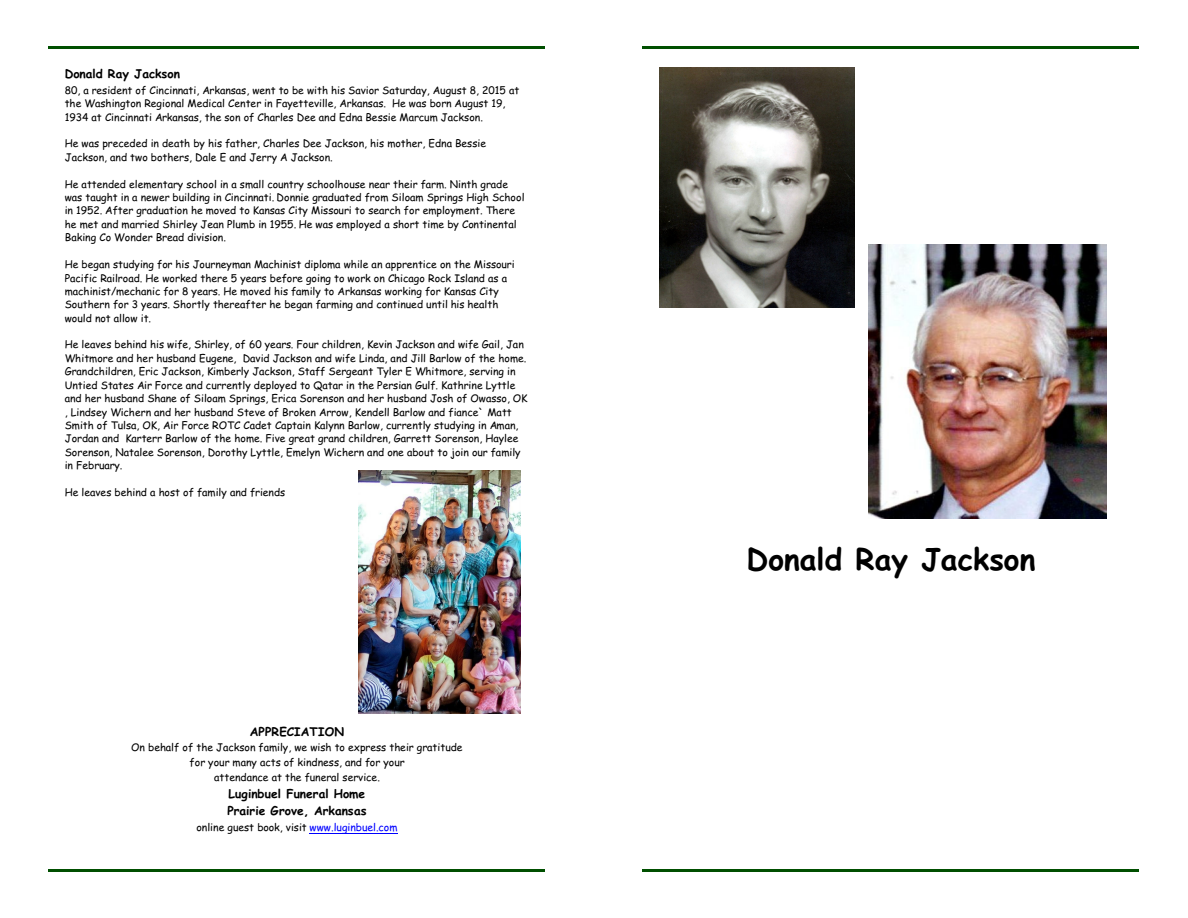
<style>
.page{position:relative;width:1188px;height:918px;background:#fff}
.page>*{position:absolute;margin:0;border:0;box-sizing:border-box;transform-origin:0 0}
.t1{font:700 30px "Comic Sans MS";color:#000}
.t2{font:700 12px/17.2px "Comic Sans MS";color:#000}
.t3{font:10.5px/13.4px "Comic Sans MS";color:#000}
.s1{color:#00f}
</style>
<div class="page">
<hr style="left:49px;top:46px;width:496px;height:2px;background:#004f00">
<hr style="left:49px;top:870px;width:496px;height:2px;background:#004f00">
<hr style="left:643px;top:46px;width:496px;height:2px;background:#004f00">
<hr style="left:643px;top:870px;width:496px;height:2px;background:#004f00">
<img style="left:358px;top:470px;width:163px;height:243px">
<hr style="left:310px;top:833px;width:88px;height:1px;background:#00f">
<img style="left:660px;top:68px;width:194px;height:240px">
<img style="left:869px;top:245px;width:237px;height:273px">
<p class="t2" style="left:65px;top:67px;width:117px">Donald Ray Jackson</p>
<p class="t3" style="left:65px;top:84px;width:456px">80, a resident of Cincinnati, Arkansas, went to be with his Savior Saturday, August 8, 2015 at the Washington Regional Medical Center in Fayetteville, Arkansas. He was born August 19,<br>1934 at Cincinnati Arkansas, the son of Charles Dee and Edna Bessie Marcum Jackson.</p>
<p class="t3" style="left:65px;top:138px;width:423px">He was preceded in death by his father, Charles Dee Jackson, his mother, Edna Bessie<br>Jackson, and two bothers, Dale E and Jerry A Jackson.</p>
<p class="t3" style="left:65px;top:178px;width:461px">He attended elementary school in a small country schoolhouse near their farm. Ninth grade was taught in a newer building in Cincinnati. Donnie graduated from Siloam Springs High School in 1952. After graduation he moved to Kansas City Missouri to search for employment. There he met and married Shirley Jean Plumb in 1955. He was employed a short time by Continental Baking Co Wonder Bread division.</p>
<p class="t3" style="left:65px;top:259px;width:451px">He began studying for his Journeyman Machinist diploma while an apprentice on the Missouri Pacific Railroad. He worked there 5 years before going to work on Chicago Rock Island as a machinist/mechanic for 8 years. He moved his family to Arkansas working for Kansas City Southern for 3 years. Shortly thereafter he began farming and continued until his health would not allow it.</p>
<p class="t3" style="left:65px;top:339px;width:464px">He leaves behind his wife, Shirley, of 60 years. Four children, Kevin Jackson and wife Gail, Jan Whitmore and her husband Eugene, David Jackson and wife Linda, and Jill Barlow of the home.<br>Grandchildren, Eric Jackson, Kimberly Jackson, Staff Sergeant Tyler E Whitmore, serving in Untied States Air Force and currently deployed to Qatar in the Persian Gulf. Kathrine Lyttle and her husband Shane of Siloam Springs, Erica Sorenson and her husband Josh of Owasso, OK , Lindsey Wichern and her husband Steve of Broken Arrow, Kendell Barlow and fiance` Matt Smith of Tulsa, OK, Air Force ROTC Cadet Captain Kalynn Barlow, currently studying in Aman, Jordan and Karterr Barlow of the home. Five great grand children, Garrett Sorenson, Haylee Sorenson, Natalee Sorenson, Dorothy Lyttle, Emelyn Wichern and one about to join our family in February.</p>
<p class="t3" style="left:65px;top:487px;width:222px">He leaves behind a host of family and friends</p>
<p class="t2" style="left:250px;top:724px;width:96px">APPRECIATION</p>
<p class="t3" style="left:131px;top:741px;width:333px;line-height:15px;text-align:center">On behalf of the Jackson family, we wish to express their gratitude for your many acts of kindness, and for your<br>attendance at the funeral service.</p>
<p class="t2" style="left:227px;top:786px;width:141px">Luginbuel Funeral Home<br>Prairie Grove, Arkansas</p>
<p class="t3" style="left:196px;top:821px;width:203px">online guest book, visit <span class="s1">www.luginbuel.com</span></p>
<h1 class="t1" style="left:747px;top:546px;width:290px">Donald Ray Jackson</h1>
</div>
